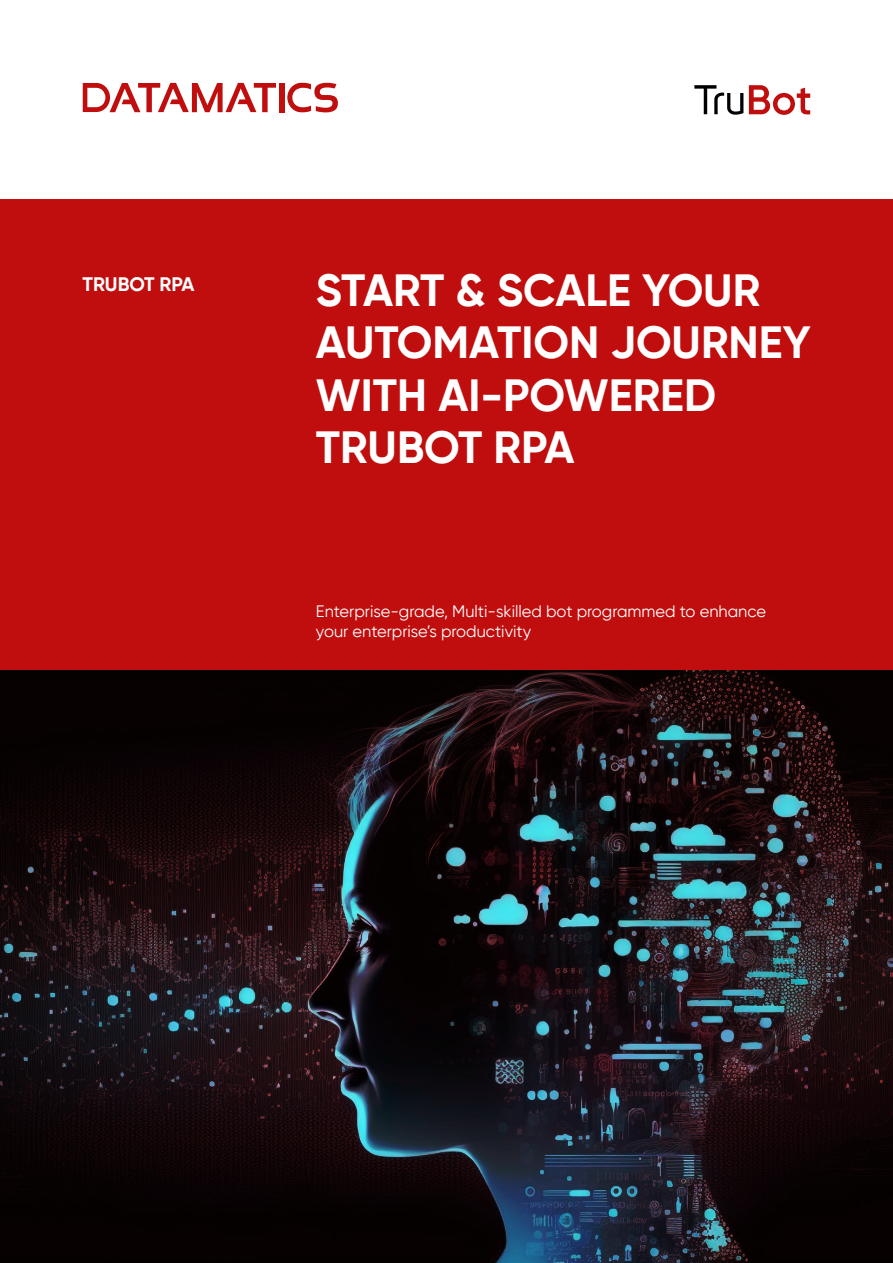
<style>
.page{position:relative;width:893px;height:1263px;background:#fff}
.page>*{position:absolute;margin:0;border:0;box-sizing:border-box;transform-origin:0 0}
.t1{font:700 45px/52.5px "Gilroy";color:#fff}
.t2{font:700 19.5px "Gilroy";color:#fff}
.t3{font:16.5px/19.8px "Gilroy";color:#fff}
</style>
<div class="page">
<svg style="left:0;top:669px;width:893px;height:594px"></svg>
<div style="left:0;top:199px;width:893px;height:470px;background:#c00d0d"></div>
<div style="left:279px;top:83px;width:5px;height:29px;background:#c00d0d"></div>
<svg style="left:287px;top:83px;width:51px;height:29px"></svg>
<svg style="left:83px;top:83px;width:193px;height:29px"></svg>
<svg style="left:694px;top:85px;width:49px;height:30px"></svg>
<svg style="left:749px;top:85px;width:61px;height:30px"></svg>
<p class="t2" style="left:83px;top:272px;width:114px">TRUBOT RPA</p>
<h1 class="t1" style="left:316px;top:263px;width:496px">START &amp; SCALE YOUR<br>AUTOMATION JOURNEY<br>WITH AI-POWERED<br>TRUBOT RPA</h1>
<p class="t3" style="left:316px;top:601px;width:452px">Enterprise-grade, Multi-skilled bot programmed to enhance your enterprise’s productivity</p>
</div>
